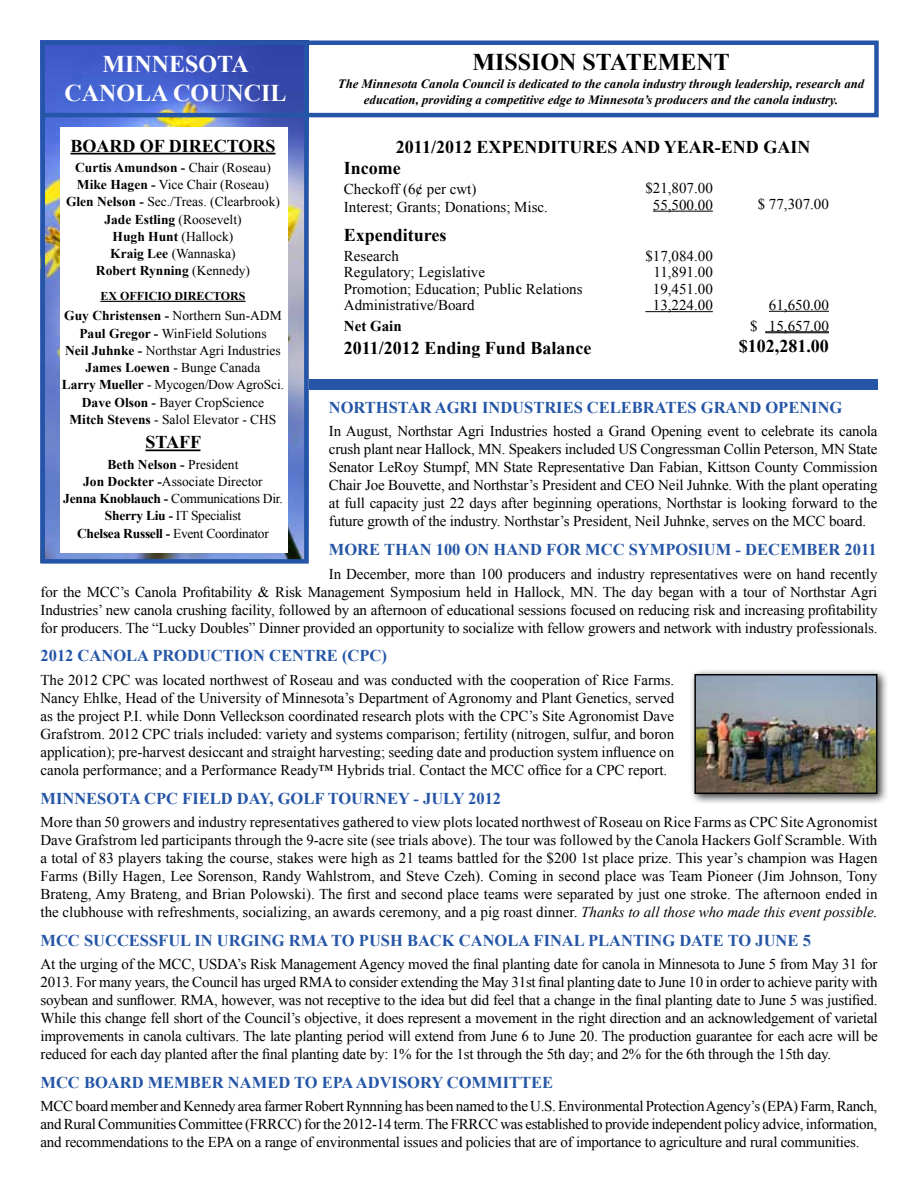
<style>
.page{position:relative;width:918px;height:1188px;background:#fff}
.page>*{position:absolute;margin:0;border:0;box-sizing:border-box;transform-origin:0 0}
.t1{font:700 24px/28.8px "Times New Roman";color:#fff;text-align:center}
.t2{font:700 24px "Times New Roman";color:#000}
.t3{font:700 18px/21.6px "Times New Roman";color:#000}
.t4{font:700 16.5px "Times New Roman";color:#2455a6}
.t5{font:15px/18px "Times New Roman";letter-spacing:-.005em;color:#000;text-align:justify}
.t6{font:700 15px "Times New Roman";color:#000}
.t7{font:13.5px/17.2px "Times New Roman";color:#000;text-align:center}
.t8{font:13.5px/17.2px "Times New Roman";letter-spacing:-.02em;color:#000;text-align:center}
.t9{font:italic 700 12.75px/15.8px "Times New Roman";color:#000;text-align:center}
.t10{font:700 12px "Times New Roman";color:#000}
.s1{font-weight:700}
.s2{font-style:italic}
</style>
<div class="page">
<div style="left:306px;top:379px;width:572px;height:11px;background:#2455a6"></div>
<hr style="left:653px;top:211px;width:60px;height:1px;background:#000">
<hr style="left:645px;top:311px;width:68px;height:1px;background:#000">
<hr style="left:769px;top:311px;width:60px;height:1px;background:#000">
<hr style="left:765px;top:332px;width:64px;height:1px;background:#000">
<hr style="left:765px;top:333px;width:64px;height:1px;background:#000">
<div style="left:304px;top:40px;width:575px;height:77px;border:4px solid #2455a6"></div>
<img style="left:45px;top:45px;width:259px;height:514px">
<hr style="left:41px;top:113px;width:268px;height:4px;background:#2455a6">
<div style="left:60px;top:128px;width:228px;height:425px;background:#fff"></div>
<div style="left:40px;top:40px;width:269px;height:524px;border:4px solid #2455a6"></div>
<hr style="left:70px;top:153px;width:206px;height:2px;background:#000">
<hr style="left:100px;top:301px;width:146px;height:1px;background:#000">
<hr style="left:145px;top:449px;width:56px;height:2px;background:#000">
<div style="left:689px;top:669px;width:199px;height:136px;background:#000;opacity:.75"></div>
<img style="left:697px;top:677px;width:178px;height:114px">
<div style="left:694px;top:674px;width:184px;height:120px;border:2px solid #000"></div>
<h1 class="t2" style="left:473px;top:46px;width:259px">MISSION STATEMENT</h1>
<p class="t9" style="left:338px;top:76px;width:528px">The Minnesota Canola Council is dedicated to the canola industry through leadership, research and education, providing a competitive edge to Minnesota’s producers and the canola industry.</p>
<h1 class="t1" style="left:65px;top:49px;width:223px">MINNESOTA<br>CANOLA COUNCIL</h1>
<p class="t3" style="left:70px;top:134px;width:207px">BOARD OF DIRECTORS</p>
<p class="t7" style="left:66px;top:159px;width:215px"><span class="s1">Curtis Amundson -</span> Chair (Roseau)<br><span class="s1">Mike Hagen -</span> Vice Chair (Roseau)<br><span class="s1">Glen Nelson -</span> Sec./Treas. (Clearbrook)<br><span class="s1">Jade Estling</span> (Roosevelt)<br><span class="s1">Hugh Hunt</span> (Hallock)<br><span class="s1">Kraig Lee</span> (Wannaska)<br><span class="s1">Robert Rynning</span> (Kennedy)</p>
<p class="t10" style="left:100px;top:288px;width:147px">EX OFFICIO DIRECTORS</p>
<p class="t7" style="left:62px;top:307px;width:224px"><span class="s1">Guy Christensen -</span> Northern Sun-ADM <span class="s1">Paul Gregor -</span> WinField Solutions<br><span class="s1">Neil Juhnke -</span> Northstar Agri Industries <span class="s1">James Loewen</span> - Bunge Canada<br><span class="s1">Larry Mueller</span> - Mycogen/Dow AgroSci.<br><span class="s1">Dave Olson -</span> Bayer CropScience<br><span class="s1">Mitch Stevens</span> - Salol Elevator - CHS</p>
<p class="t3" style="left:145px;top:431px;width:57px">STAFF</p>
<p class="t8" style="left:63px;top:455px;width:221px"><span class="s1">Beth Nelson -</span> President<br><span class="s1">Jon Dockter -</span>Associate Director<br><span class="s1">Jenna Knoblauch -</span> Communications Dir.<br><span class="s1">Sherry Liu -</span> IT Specialist<br><span class="s1">Chelsea Russell -</span> Event Coordinator</p>
<p class="t3" style="left:344px;top:136px;width:468px;text-indent:52px">2011/2012 EXPENDITURES AND YEAR-END GAIN<br>Income</p>
<p class="t5" style="left:344px;top:180px;width:206px">Checkoff (6¢ per cwt)<br>Interest; Grants; Donations; Misc.</p>
<p class="t3" style="left:344px;top:224px;width:104px">Expenditures</p>
<p class="t5" style="left:344px;top:247px;width:240px;line-height:16.5px;text-align:left">Research<br>Regulatory; Legislative<br>Promotion; Education; Public Relations<br>Administrative/Board</p>
<p class="t6" style="left:344px;top:316px;width:59px">Net Gain</p>
<p class="t3" style="left:344px;top:336px;width:249px">2011/2012 Ending Fund Balance</p>
<p class="t5" style="left:645px;top:180px;width:69px;line-height:16.5px;text-align:center">$21,807.00<br>55,500.00</p>
<p class="t5" style="left:645px;top:247px;width:69px;line-height:16.5px;text-align:center">$17,084.00<br>11,891.00<br>19,451.00<br>13,224.00</p>
<p class="t5" style="left:758px;top:195px;width:73px">$ 77,307.00</p>
<p class="t5" style="left:750px;top:294px;width:80px;line-height:21px;text-align:right">61,650.00<br>$ 15,657.00</p>
<p class="t3" style="left:739px;top:335px;width:92px">$102,281.00</p>
<p class="t4" style="left:329px;top:396px;width:25px">Northstar</p>
<p class="t4" style="left:435px;top:396px;width:12px">agri</p>
<p class="t4" style="left:482px;top:396px;width:11px">industries</p>
<p class="t4" style="left:587px;top:396px;width:12px">celebrates</p>
<p class="t4" style="left:701px;top:396px;width:13px">grand</p>
<p class="t4" style="left:765px;top:396px;width:12px">opening</p>
<p class="t5" style="left:329px;top:422px;width:550px">In August, Northstar Agri Industries hosted a Grand Opening event to celebrate its canola crush plant near Hallock, MN. Speakers included US Congressman Collin Peterson, MN State Senator LeRoy Stumpf, MN State Representative Dan Fabian, Kittson County Commission Chair Joe Bouvette, and Northstar’s President and CEO Neil Juhnke. With the plant operating at full capacity just 22 days after beginning operations, Northstar is looking forward to the future growth of the industry. Northstar’s President, Neil Juhnke, serves on the MCC board.</p>
<p class="t4" style="left:329px;top:538px;width:442px">MORE THAN 100 ON HAND FOR MCC SYMPOSIUM - December</p>
<p class="t4" style="left:845px;top:538px;width:34px">2011</p>
<p class="t5" style="left:40px;top:564px;width:839px;text-indent:288px">In December, more than 100 producers and industry representatives were on hand recently for the MCC’s Canola Profitability &amp; Risk Management Symposium held in Hallock, MN. The day began with a tour of Northstar Agri Industries’ new canola crushing facility, followed by an afternoon of educational sessions focused on reducing risk and increasing profitability for producers. The “Lucky Doubles” Dinner provided an opportunity to socialize with fellow growers and network with industry professionals.</p>
<p class="t4" style="left:40px;top:644px;width:348px">2012 CANOLA PRODUCTION CENTRE (CPC)</p>
<p class="t5" style="left:40px;top:670px;width:635px">The 2012 CPC was located northwest of Roseau and was conducted with the cooperation of Rice Farms.<br>Nancy Ehlke, Head of the University of Minnesota’s Department of Agronomy and Plant Genetics, served as the project P.I. while Donn Velleckson coordinated research plots with the CPC’s Site Agronomist Dave Grafstrom. 2012 CPC trials included: variety and systems comparison; fertility (nitrogen, sulfur, and boron application); pre-harvest desiccant and straight harvesting; seeding date and production system influence on canola performance; and a Performance Ready™ Hybrids trial. Contact the MCC office for a CPC report.</p>
<p class="t4" style="left:40px;top:787px;width:462px">MINNESOTA CPC FIELD DAY, GOLF TOURNEY - JULY 2012</p>
<p class="t5" style="left:40px;top:813px;width:839px">More than 50 growers and industry representatives gathered to view plots located northwest of Roseau on Rice Farms as CPC Site Agronomist Dave Grafstrom led participants through the 9-acre site (see trials above). The tour was followed by the Canola Hackers Golf Scramble. With a total of 83 players taking the course, stakes were high as 21 teams battled for the $200 1st place prize. This year’s champion was Hagen Farms (Billy Hagen, Lee Sorenson, Randy Wahlstrom, and Steve Czeh). Coming in second place was Team Pioneer (Jim Johnson, Tony Brateng, Amy Brateng, and Brian Polowski). The first and second place teams were separated by just one stroke. The afternoon ended in the clubhouse with refreshments, socializing, an awards ceremony, and a pig roast dinner. <span class="s2">Thanks to all those who made this event possible.</span></p>
<p class="t4" style="left:40px;top:929px;width:65px">MCC Successful</p>
<p class="t4" style="left:195px;top:929px;width:47px">in Urging</p>
<p class="t4" style="left:289px;top:929px;width:93px">RMA to Push</p>
<p class="t4" style="left:407px;top:929px;width:25px">Back</p>
<p class="t4" style="left:459px;top:929px;width:25px">Canola</p>
<p class="t4" style="left:534px;top:929px;width:22px">Final</p>
<p class="t4" style="left:588px;top:929px;width:23px">Planting</p>
<p class="t4" style="left:679px;top:929px;width:24px">Date</p>
<p class="t4" style="left:728px;top:929px;width:49px">to June</p>
<p class="t4" style="left:803px;top:929px;width:10px">5</p>
<p class="t5" style="left:40px;top:955px;width:839px">At the urging of the MCC, USDA’s Risk Management Agency moved the final planting date for canola in Minnesota to June 5 from May 31 for 2013. For many years, the Council has urged RMAto consider extending the May 31st final planting date to June 10 in order to achieve parity with soybean and sunflower. RMA, however, was not receptive to the idea but did feel that a change in the final planting date to June 5 was justified.<br>While this change fell short of the Council’s objective, it does represent a movement in the right direction and an acknowledgement of varietal improvements in canola cultivars. The late planting period will extend from June 6 to June 20. The production guarantee for each acre will be reduced for each day planted after the final planting date by: 1% for the 1st through the 5th day; and 2% for the 6th through the 15th day.</p>
<p class="t4" style="left:40px;top:1071px;width:514px">MCC BOARD MEMBER NAMED TO EPA ADVISORY COMMITTEE</p>
<p class="t5" style="left:40px;top:1097px;width:838px">MCC board member and Kennedy area farmer Robert Rynnning has been named to the U.S. Environmental Protection Agency’s (EPA) Farm, Ranch, and Rural Communities Committee (FRRCC) for the 2012-14 term. The FRRCC was established to provide independent policy advice, information, and recommendations to the EPA on a range of environmental issues and policies that are of importance to agriculture and rural communities.</p>
</div>
